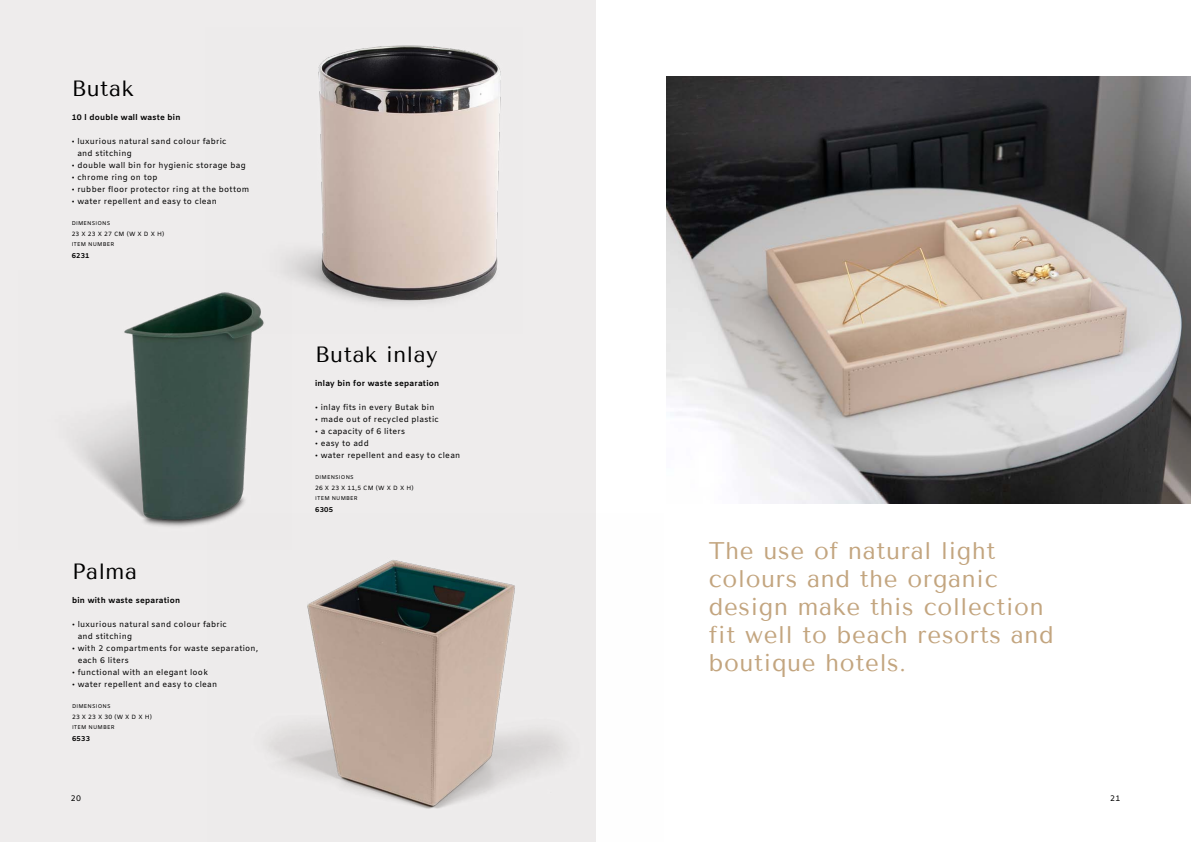
<style>
.page{position:relative;width:1191px;height:842px;background:#fff}
.page>*{position:absolute;margin:0;border:0;box-sizing:border-box;transform-origin:0 0}
.t1{font:24px/28px "Tenor Sans";letter-spacing:.03em;color:#c3a57f}
.t2{font:22px "Tenor Sans";letter-spacing:.03em;color:#000}
.t3{font:8px/12px "Amiko";letter-spacing:.03em;color:#000}
.t4{font:700 8px "Amiko";letter-spacing:.03em;color:#000}
.t5{font:700 7px "Amiko";letter-spacing:.03em;color:#000}
.t6{font:6.1px "Amiko";letter-spacing:.03em;color:#000}
.t7{font:5.5px "Amiko";letter-spacing:.03em;color:#000}
</style>
<div class="page">
<div style="left:0;top:0;width:595px;height:842px;background:#eeecec"></div>
<img style="left:76px;top:298px;width:176px;height:229px">
<img style="left:206px;top:45px;width:295px;height:288px">
<img style="left:208px;top:513px;width:388px;height:329px">
<img style="left:666px;top:76px;width:525px;height:427px">
<h2 class="t2" style="left:72px;top:76px;width:63px">Butak</h2>
<p class="t4" style="left:72px;top:113px;width:110px">10 l double wall waste bin</p>
<p class="t3" style="left:77px;top:136px;width:151px;text-indent:-6px">• luxurious natural sand colour fabric and stitching</p>
<p class="t3" style="left:72px;top:160px;width:175px">• double wall bin for hygienic storage bag</p>
<p class="t3" style="left:72px;top:172px;width:87px">• chrome ring on top</p>
<p class="t3" style="left:72px;top:184px;width:179px">• rubber floor protector ring at the bottom</p>
<p class="t3" style="left:72px;top:196px;width:147px">• water repellent and easy to clean</p>
<p class="t7" style="left:72px;top:220px;width:40px">DIMENSIONS</p>
<p class="t6" style="left:72px;top:230px;width:94px">23 X 23 X 27 CM (W X D X H)</p>
<p class="t7" style="left:72px;top:241px;width:44px">ITEM NUMBER</p>
<p class="t5" style="left:72px;top:252px;width:19px">6231</p>
<h2 class="t2" style="left:72px;top:559px;width:67px">Palma</h2>
<p class="t4" style="left:72px;top:596px;width:110px">bin with waste separation</p>
<p class="t3" style="left:78px;top:619px;width:151px;text-indent:-6px">• luxurious natural sand colour fabric and stitching</p>
<p class="t3" style="left:78px;top:643px;width:182px;text-indent:-6px">• with 2 compartments for waste separation, each 6 liters</p>
<p class="t3" style="left:72px;top:667px;width:137px">• functional with an elegant look</p>
<p class="t3" style="left:72px;top:679px;width:147px">• water repellent and easy to clean</p>
<p class="t7" style="left:72px;top:703px;width:40px">DIMENSIONS</p>
<p class="t6" style="left:72px;top:713px;width:82px">23 X 23 X 30 (W X D X H)</p>
<p class="t7" style="left:72px;top:724px;width:44px">ITEM NUMBER</p>
<p class="t5" style="left:72px;top:735px;width:19px">6533</p>
<h2 class="t2" style="left:315px;top:342px;width:124px">Butak inlay</h2>
<p class="t4" style="left:315px;top:379px;width:126px">inlay bin for waste separation</p>
<p class="t3" style="left:315px;top:402px;width:121px">• inlay fits in every Butak bin</p>
<p class="t3" style="left:315px;top:414px;width:125px">• made out of recycled plastic</p>
<p class="t3" style="left:315px;top:426px;width:92px">• a capacity of 6 liters</p>
<p class="t3" style="left:315px;top:438px;width:55px">• easy to add</p>
<p class="t3" style="left:315px;top:450px;width:147px">• water repellent and easy to clean</p>
<p class="t7" style="left:315px;top:474px;width:40px">DIMENSIONS</p>
<p class="t6" style="left:315px;top:484px;width:100px">26 X 23 X 11,5 CM (W X D X H)</p>
<p class="t7" style="left:315px;top:495px;width:44px">ITEM NUMBER</p>
<p class="t5" style="left:315px;top:506px;width:19px">6305</p>
<h1 class="t1" style="left:709px;top:537px;width:346px">The use of natural light colours and the organic design make this collection fit well to beach resorts and boutique hotels.</h1>
<p class="t3" style="left:71px;top:793px;width:12px">20</p>
<p class="t3" style="left:1110px;top:793px;width:12px">21</p>
</div>
